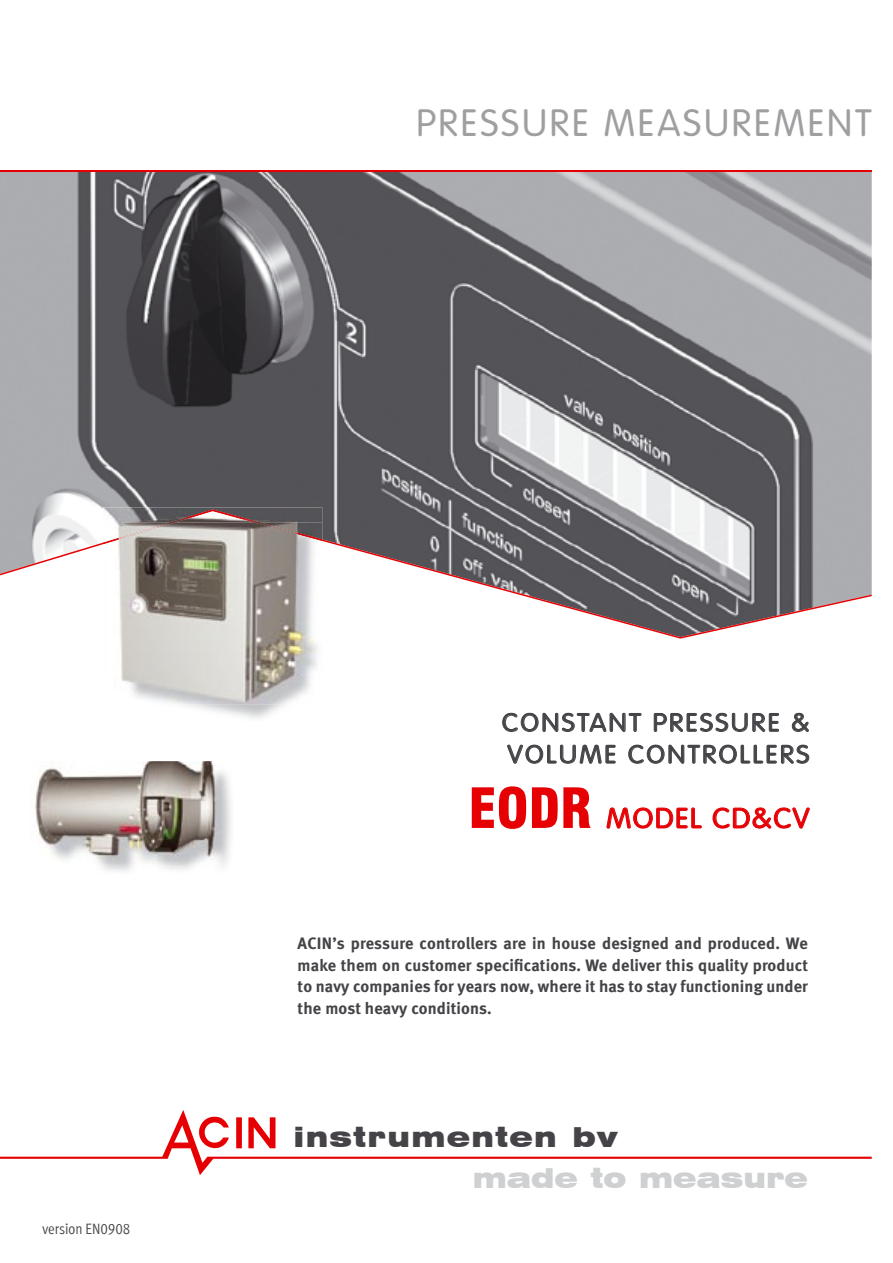
<style>
.page{position:relative;width:893px;height:1263px;background:#fff}
.page>*{position:absolute;margin:0;border:0;box-sizing:border-box;transform-origin:0 0}
.t1{font:300 37.5px "VAG Rounded";letter-spacing:.075em;color:#a19ea2}
.t2{font:300 27.9px "VAG Rounded";letter-spacing:.05em;color:#e60004;scale:1.08 1}
.t3{font:900 expanded 27px "Swiss 721 BT";letter-spacing:.05em;color:#454347}
.t4{font:900 expanded 27px "Swiss 721 BT";color:#ced0d2}
.t5{font:300 25.05px/31.8px "VAG Rounded";letter-spacing:.09em;color:#454347;scale:1.08 1}
.t6{font:16.5px/21.8px "Meta Bold LF";letter-spacing:.01em;color:#454347;text-align:justify}
.t7{font:15px "Meta Cond Normal LF";color:#454347}
.s1{font-family:"Swiss 721 BT";font-weight:900;font-stretch:condensed;font-size:54px}
</style>
<div class="page">
<svg style="left:0;top:1110px;width:872px;height:65px"></svg>
<img style="left:0;top:172px;width:872px;height:337px">
<hr style="left:0;top:170px;width:872px;height:2px;background:#e60004">
<svg style="left:0;top:509px;width:872px;height:130px"></svg>
<img style="left:35px;top:761px;width:179px;height:75px">
<img style="left:40px;top:766px;width:181px;height:100px">
<svg style="left:322px;top:522px;width:1px;height:19px"></svg>
<img style="left:103px;top:544px;width:20px;height:137px">
<img style="left:103px;top:507px;width:219px;height:15px">
<img style="left:103px;top:509px;width:156px;height:35px">
<img style="left:123px;top:539px;width:199px;height:165px">
<img style="left:123px;top:522px;width:199px;height:17px">
<svg style="left:502px;top:712px;width:140px;height:20px"></svg>
<svg style="left:653px;top:712px;width:126px;height:20px"></svg>
<svg style="left:792px;top:712px;width:17px;height:20px"></svg>
<svg style="left:507px;top:744px;width:109px;height:20px"></svg>
<svg style="left:628px;top:744px;width:181px;height:20px"></svg>
<svg style="left:606px;top:807px;width:96px;height:22px"></svg>
<svg style="left:712px;top:807px;width:98px;height:22px"></svg>
<h1 class="t1" style="left:416px;top:101px;width:457px">PRESSURE MEASUREMENT</h1>
<p class="t7" style="left:43px;top:1221px;width:89px">version EN0908</p>
<h3 class="t5" style="left:502px;top:707px;width:286px">CONSTANT PRESSURE &amp;<br>VOLUME CONTROLLERS</h3>
<h2 class="t2" style="left:468px;top:802px;width:317px"><span class="s1">EODR</span> MODEL CD&amp;CV</h2>
<p class="t6" style="left:298px;top:932px;width:512px">ACIN’s pressure controllers are in house designed and produced. We make them on customer specifications. We deliver this quality product to navy companies for years now, where it has to stay functioning under the most heavy conditions.</p>
<h3 class="t3" style="left:293px;top:1121px;width:326px">instrumenten bv</h3>
<h3 class="t4" style="left:473px;top:1162px;width:337px">made to measure</h3>
</div>
